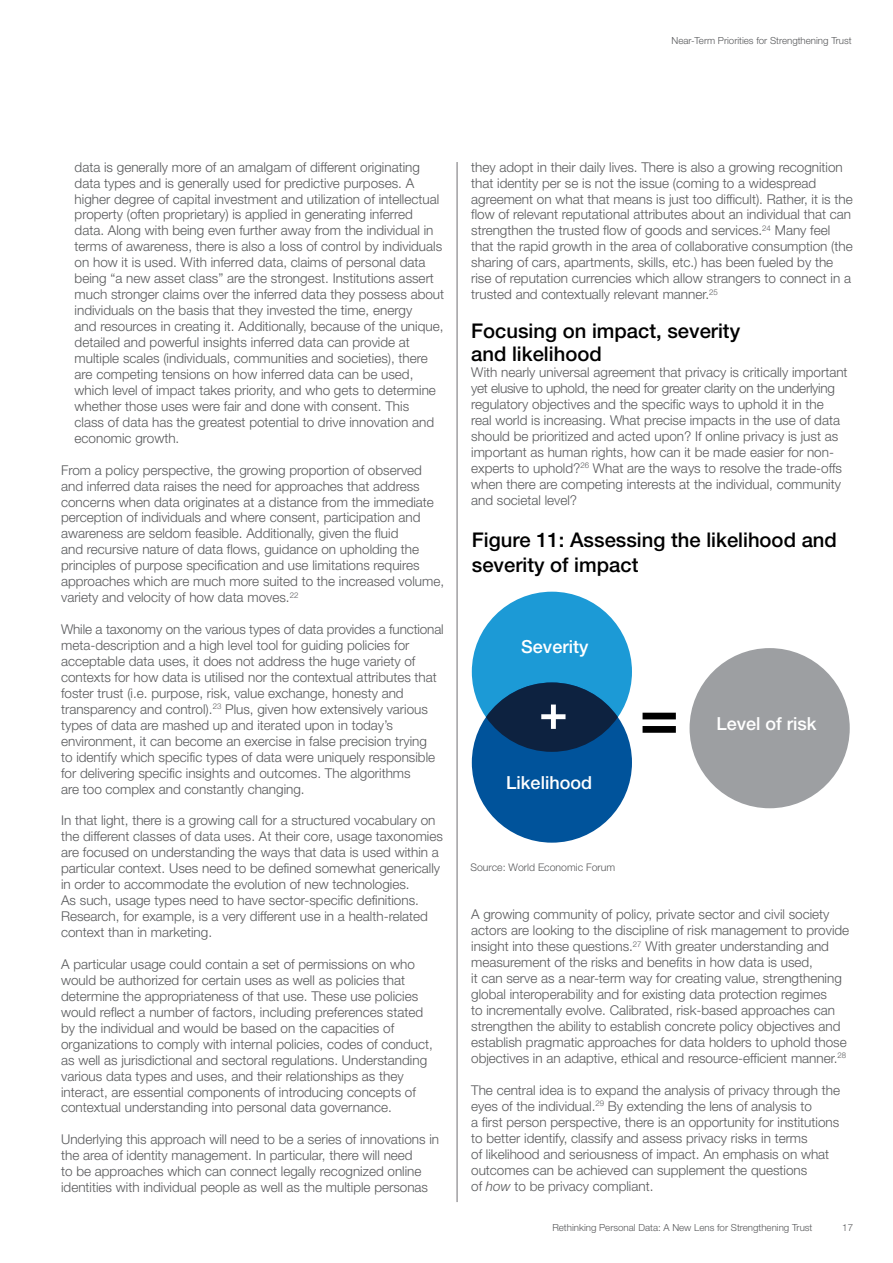
<style>
.page{position:relative;width:893px;height:1263px;background:#fff}
.page>*{position:absolute;margin:0;border:0;box-sizing:border-box;transform-origin:0 0}
.t1{font:500 20.25px/23.1px "Helvetica Neue LT Std";color:#000}
.t2{font:500 18px "Helvetica Neue LT Std";color:#fff}
.t3{font:300 13.5px/15.9px "Helvetica Neue LT Std";color:#58595b}
.t4{font:300 10.5px "Helvetica Neue LT Std";color:#58595b}
.t5{font:300 9.75px "Helvetica Neue LT Std";color:#58595b}
.s1{font-style:italic}
</style>
<div class="page">
<hr style="left:457px;top:162px;width:1px;height:1040px;background:#717073">
<div style="left:472px;top:592px;width:160px;height:160px;background:#1c9ad6;border-radius:50%"></div>
<div style="left:690px;top:648px;width:160px;height:160px;background:#9d9fa2;border-radius:50%"></div>
<div style="left:472px;top:682px;width:160px;height:161px;background:#00539b;border-radius:50%"></div>
<div style="left:486px;top:682px;width:132px;height:70px;background:#0d2240;border-radius:50%"></div>
<svg style="left:541px;top:704px;width:24px;height:25px"></svg>
<svg style="left:643px;top:713px;width:33px;height:20px"></svg>
<p class="t5" style="left:671px;top:35px;width:182px">Near-Term Priorities for Strengthening Trust</p>
<p class="t3" style="left:75px;top:159px;width:371px">data is generally more of an amalgam of different originating data types and is generally used for predictive purposes. A higher degree of capital investment and utilization of intellectual property (often proprietary) is applied in generating inferred data. Along with being even further away from the individual in terms of awareness, there is also a loss of control by individuals on how it is used. With inferred data, claims of personal data being “a new asset class” are the strongest. Institutions assert much stronger claims over the inferred data they possess about individuals on the basis that they invested the time, energy<br>and resources in creating it. Additionally, because of the unique, detailed and powerful insights inferred data can provide at multiple scales (individuals, communities and societies), there are competing tensions on how inferred data can be used, which level of impact takes priority, and who gets to determine whether those uses were fair and done with consent. This<br>class of data has the greatest potential to drive innovation and economic growth.</p>
<p class="t3" style="left:61px;top:462px;width:385px">From a policy perspective, the growing proportion of observed and inferred data raises the need for approaches that address concerns when data originates at a distance from the immediate perception of individuals and where consent, participation and awareness are seldom feasible. Additionally, given the fluid<br>and recursive nature of data flows, guidance on upholding the principles of purpose specification and use limitations requires approaches which are much more suited to the increased volume, variety and velocity of how data moves.<sup>22</sup></p>
<p class="t3" style="left:61px;top:621px;width:384px">While a taxonomy on the various types of data provides a functional meta-description and a high level tool for guiding policies for acceptable data uses, it does not address the huge variety of contexts for how data is utilised nor the contextual attributes that foster trust (i.e. purpose, risk, value exchange, honesty and transparency and control).<sup>23</sup> Plus, given how extensively various types of data are mashed up and iterated upon in today’s environment, it can become an exercise in false precision trying<br>to identify which specific types of data were uniquely responsible for delivering specific insights and outcomes. The algorithms<br>are too complex and constantly changing.</p>
<p class="t3" style="left:61px;top:812px;width:383px">In that light, there is a growing call for a structured vocabulary on the different classes of data uses. At their core, usage taxonomies are focused on understanding the ways that data is used within a particular context. Uses need to be defined somewhat generically in order to accommodate the evolution of new technologies.<br>As such, usage types need to have sector-specific definitions.<br>Research, for example, is a very different use in a health-related context than in marketing.</p>
<p class="t3" style="left:61px;top:956px;width:373px">A particular usage could contain a set of permissions on who would be authorized for certain uses as well as policies that determine the appropriateness of that use. These use policies would reflect a number of factors, including preferences stated by the individual and would be based on the capacities of organizations to comply with internal policies, codes of conduct, as well as jurisdictional and sectoral regulations. Understanding various data types and uses, and their relationships as they interact, are essential components of introducing concepts of contextual understanding into personal data governance.</p>
<p class="t3" style="left:61px;top:1131px;width:380px">Underlying this approach will need to be a series of innovations in the area of identity management. In particular, there will need<br>to be approaches which can connect legally recognized online identities with individual people as well as the multiple personas</p>
<p class="t3" style="left:471px;top:159px;width:383px">they adopt in their daily lives. There is also a growing recognition that identity per se is not the issue (coming to a widespread agreement on what that means is just too difficult). Rather, it is the flow of relevant reputational attributes about an individual that can strengthen the trusted flow of goods and services.<sup>24</sup> Many feel that the rapid growth in the area of collaborative consumption (the sharing of cars, apartments, skills, etc.) has been fueled by the rise of reputation currencies which allow strangers to connect in a trusted and contextually relevant manner.<sup>25</sup></p>
<h1 class="t1" style="left:471px;top:319px;width:271px">Focusing on impact, severity and likelihood</h1>
<p class="t3" style="left:471px;top:364px;width:378px">With nearly universal agreement that privacy is critically important yet elusive to uphold, the need for greater clarity on the underlying regulatory objectives and the specific ways to uphold it in the real world is increasing. What precise impacts in the use of data should be prioritized and acted upon? If online privacy is just as important as human rights, how can it be made easier for non&shy;experts to uphold?<sup>26</sup> What are the ways to resolve the trade-offs when there are competing interests at the individual, community and societal level?</p>
<h1 class="t1" style="left:472px;top:528px;width:367px;line-height:24.3px">Figure 11: Assessing the likelihood and severity of impact</h1>
<h2 class="t2" style="left:521px;top:635px;width:69px">Severity</h2>
<h2 class="t2" style="left:506px;top:772px;width:87px">Likelihood</h2>
<p class="t4" style="left:470px;top:860px;width:146px">Source: World Economic Forum</p>
<h2 class="t2" style="left:716px;top:712px;width:102px">Level of risk</h2>
<p class="t3" style="left:471px;top:906px;width:380px">A growing community of policy, private sector and civil society actors are looking to the discipline of risk management to provide insight into these questions.<sup>27</sup> With greater understanding and measurement of the risks and benefits in how data is used,<br>it can serve as a near-term way for creating value, strengthening global interoperability and for existing data protection regimes<br>to incrementally evolve. Calibrated, risk-based approaches can strengthen the ability to establish concrete policy objectives and establish pragmatic approaches for data holders to uphold those objectives in an adaptive, ethical and resource-efficient manner.<sup>28</sup></p>
<p class="t3" style="left:471px;top:1082px;width:370px">The central idea is to expand the analysis of privacy through the eyes of the individual.<sup>29</sup> By extending the lens of analysis to<br>a first person perspective, there is an opportunity for institutions to better identify, classify and assess privacy risks in terms<br>of likelihood and seriousness of impact. An emphasis on what outcomes can be achieved can supplement the questions<br>of <span class="s1">how</span> to be privacy compliant.</p>
<p class="t5" style="left:552px;top:1222px;width:262px">Rethinking Personal Data: A New Lens for Strengthening Trust</p>
<p class="t5" style="left:842px;top:1222px;width:12px">17</p>
</div>
